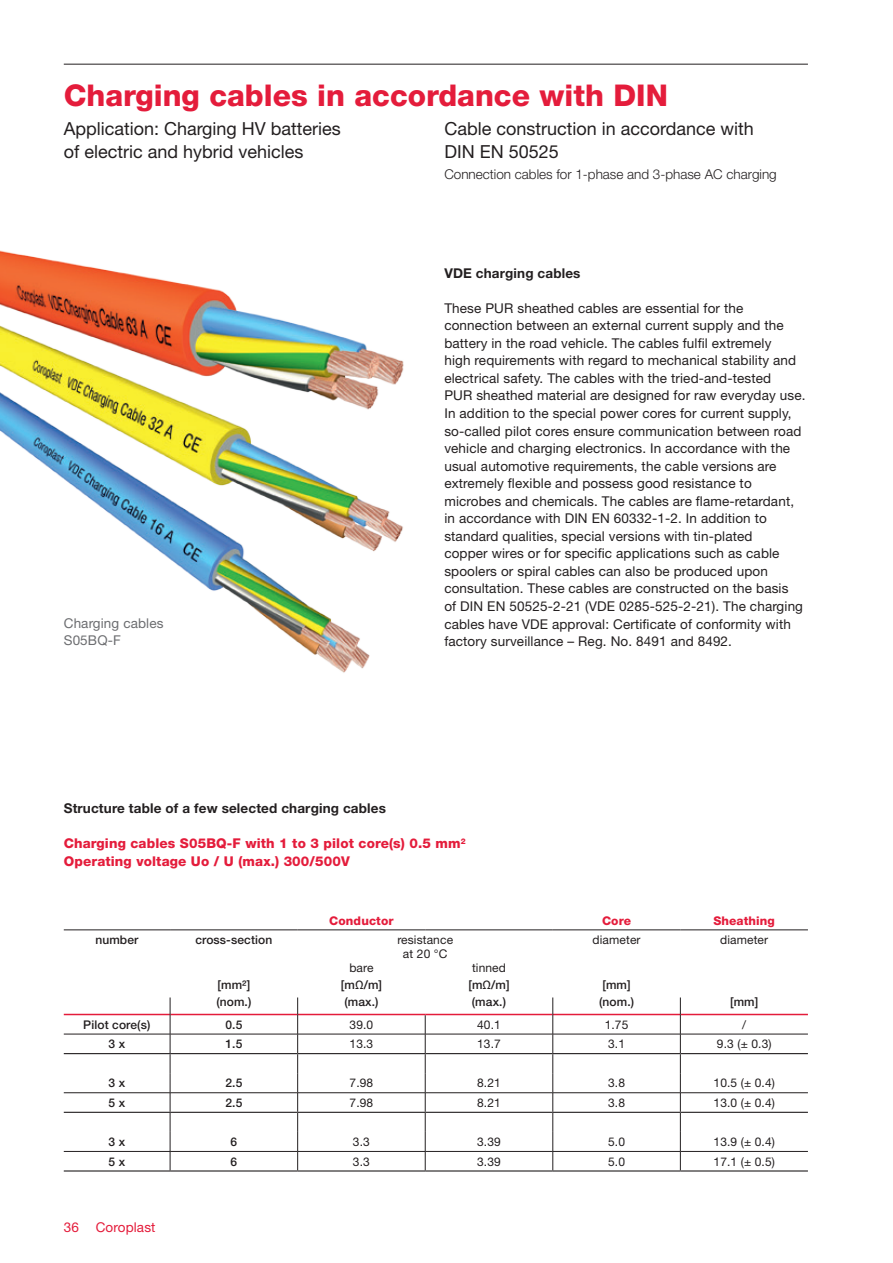
<style>
.page{position:relative;width:893px;height:1263px;background:#fff}
.page>*{position:absolute;margin:0;border:0;box-sizing:border-box;transform-origin:0 0}
.t1{font:800 30px "Helvetica Neue LT Std";color:#e41c3b}
.t2{font:18px/22.5px "Helvetica Neue LT Std";color:#231f20}
.t3{font:13.5px/17.5px "Helvetica Neue LT Std";letter-spacing:.01em;color:#231f20}
.t4{font:800 13.5px/17.5px "Helvetica Neue LT Std";letter-spacing:.01em;color:#e41c3b}
.t5{font:700 13.5px "Helvetica Neue LT Std";letter-spacing:.01em;color:#231f20}
.t6{font:300 13.5px "Helvetica Neue LT Std";color:#231f20}
.t7{font:13.5px/16.5px "Helvetica Neue LT Std";letter-spacing:.01em;color:#6c6d70}
.t8{font:13.5px "Helvetica Neue LT Std";letter-spacing:.01em;color:#e41c3b}
.t9{font:12px/14.4px "Helvetica Neue LT Std";letter-spacing:.01em;color:#231f20;text-align:center}
.t10{font:500 12px "Helvetica Neue LT Std";letter-spacing:.01em;color:#231f20}
.t11{font:800 12px "Helvetica Neue LT Std";letter-spacing:.01em;color:#e41c3b}
</style>
<div class="page">
<hr style="left:64px;top:64px;width:744px;height:1px;background:#231f20">
<img style="left:0;top:250px;width:404px;height:423px">
<hr style="left:64px;top:930px;width:106px;height:1px;background:#231f20">
<hr style="left:170px;top:930px;width:128px;height:1px;background:#231f20">
<hr style="left:298px;top:930px;width:127px;height:1px;background:#231f20">
<hr style="left:425px;top:930px;width:128px;height:1px;background:#231f20">
<hr style="left:553px;top:930px;width:127px;height:1px;background:#231f20">
<hr style="left:680px;top:930px;width:128px;height:1px;background:#231f20">
<hr style="left:64px;top:1034px;width:106px;height:1px;background:#231f20">
<hr style="left:170px;top:1034px;width:128px;height:1px;background:#231f20">
<hr style="left:298px;top:1034px;width:127px;height:1px;background:#231f20">
<hr style="left:425px;top:1034px;width:128px;height:1px;background:#231f20">
<hr style="left:553px;top:1034px;width:127px;height:1px;background:#231f20">
<hr style="left:680px;top:1034px;width:128px;height:1px;background:#231f20">
<hr style="left:64px;top:1092px;width:106px;height:1px;background:#231f20">
<hr style="left:170px;top:1092px;width:128px;height:1px;background:#231f20">
<hr style="left:298px;top:1092px;width:127px;height:1px;background:#231f20">
<hr style="left:425px;top:1092px;width:128px;height:1px;background:#231f20">
<hr style="left:553px;top:1092px;width:127px;height:1px;background:#231f20">
<hr style="left:680px;top:1092px;width:128px;height:1px;background:#231f20">
<hr style="left:64px;top:1151px;width:106px;height:1px;background:#231f20">
<hr style="left:170px;top:1151px;width:128px;height:1px;background:#231f20">
<hr style="left:298px;top:1151px;width:127px;height:1px;background:#231f20">
<hr style="left:425px;top:1151px;width:128px;height:1px;background:#231f20">
<hr style="left:553px;top:1151px;width:127px;height:1px;background:#231f20">
<hr style="left:680px;top:1151px;width:128px;height:1px;background:#231f20">
<hr style="left:64px;top:1014px;width:106px;height:1px;background:#e41c3b">
<hr style="left:170px;top:1014px;width:127px;height:1px;background:#e41c3b">
<hr style="left:298px;top:1014px;width:127px;height:1px;background:#e41c3b">
<hr style="left:425px;top:1014px;width:128px;height:1px;background:#e41c3b">
<hr style="left:553px;top:1014px;width:127px;height:1px;background:#e41c3b">
<hr style="left:681px;top:1014px;width:127px;height:1px;background:#e41c3b">
<svg style="left:425px;top:1015px;width:1px;height:155px"></svg>
<svg style="left:553px;top:997px;width:1px;height:173px"></svg>
<svg style="left:680px;top:997px;width:1px;height:173px"></svg>
<hr style="left:64px;top:1053px;width:106px;height:1px;background:#231f20">
<hr style="left:170px;top:1053px;width:128px;height:1px;background:#231f20">
<hr style="left:298px;top:1053px;width:127px;height:1px;background:#231f20">
<hr style="left:425px;top:1053px;width:128px;height:1px;background:#231f20">
<hr style="left:553px;top:1053px;width:127px;height:1px;background:#231f20">
<hr style="left:680px;top:1053px;width:128px;height:1px;background:#231f20">
<hr style="left:64px;top:1112px;width:106px;height:1px;background:#231f20">
<hr style="left:170px;top:1112px;width:128px;height:1px;background:#231f20">
<hr style="left:298px;top:1112px;width:127px;height:1px;background:#231f20">
<hr style="left:425px;top:1112px;width:128px;height:1px;background:#231f20">
<hr style="left:553px;top:1112px;width:127px;height:1px;background:#231f20">
<hr style="left:680px;top:1112px;width:128px;height:1px;background:#231f20">
<hr style="left:64px;top:1170px;width:106px;height:1px;background:#231f20">
<hr style="left:170px;top:1170px;width:128px;height:1px;background:#231f20">
<hr style="left:298px;top:1170px;width:127px;height:1px;background:#231f20">
<hr style="left:425px;top:1170px;width:128px;height:1px;background:#231f20">
<hr style="left:553px;top:1170px;width:127px;height:1px;background:#231f20">
<hr style="left:680px;top:1170px;width:128px;height:1px;background:#231f20">
<svg style="left:170px;top:997px;width:1px;height:173px"></svg>
<svg style="left:297px;top:997px;width:1px;height:173px"></svg>
<h1 class="t1" style="left:64px;top:78px;width:606px">Charging cables in accordance with DIN</h1>
<h2 class="t2" style="left:64px;top:117px;width:279px">Application: Charging HV batteries of electric and hybrid vehicles</h2>
<h2 class="t2" style="left:444px;top:117px;width:311px">Cable construction in accordance with<br>DIN EN 50525</h2>
<p class="t6" style="left:444px;top:166px;width:334px">Connection cables for 1-phase and 3-phase AC charging</p>
<p class="t7" style="left:64px;top:615px;width:101px">Charging cables<br>S05BQ-F</p>
<p class="t5" style="left:444px;top:264px;width:138px">VDE charging cables</p>
<p class="t3" style="left:444px;top:299px;width:363px">These PUR sheathed cables are essential for the connection between an external current supply and the battery in the road vehicle. The cables fulfil extremely<br>high requirements with regard to mechanical stability and electrical safety. The cables with the tried-and-tested<br>PUR sheathed material are designed for raw everyday use.<br>In addition to the special power cores for current supply, so-called pilot cores ensure communication between road vehicle and charging electronics. In accordance with the usual automotive requirements, the cable versions are extremely flexible and possess good resistance to microbes and chemicals. The cables are flame-retardant, in accordance with DIN EN 60332-1-2. In addition to standard qualities, special versions with tin-plated<br>copper wires or for specific applications such as cable spoolers or spiral cables can also be produced upon consultation. These cables are constructed on the basis<br>of DIN EN 50525-2-21 (VDE 0285-525-2-21). The charging cables have VDE approval: Certificate of conformity with factory surveillance – Reg. No. 8491 and 8492.</p>
<p class="t5" style="left:64px;top:800px;width:324px">Structure table of a few selected charging cables</p>
<p class="t4" style="left:64px;top:835px;width:403px">Charging cables S05BQ-F with 1 to 3 pilot core(s) 0.5 mm<sup>2<br></sup>Operating voltage Uo / U (max.) 300/500V</p>
<p class="t11" style="left:329px;top:913px;width:66px">Conductor</p>
<p class="t11" style="left:602px;top:913px;width:31px">Core</p>
<p class="t11" style="left:713px;top:913px;width:63px">Sheathing</p>
<p class="t10" style="left:95px;top:932px;width:45px">number</p>
<p class="t10" style="left:195px;top:932px;width:78px">cross-section</p>
<p class="t9" style="left:397px;top:932px;width:57px">resistance at 20 °C</p>
<p class="t9" style="left:593px;top:932px;width:49px">diameter</p>
<p class="t9" style="left:720px;top:932px;width:49px">diameter</p>
<p class="t9" style="left:349px;top:960px;width:26px">bare</p>
<p class="t9" style="left:472px;top:960px;width:35px">tinned</p>
<p class="t10" style="left:217px;top:978px;width:34px">[mm²]</p>
<p class="t10" style="left:341px;top:978px;width:43px">[mΩ/m]</p>
<p class="t10" style="left:468px;top:978px;width:43px">[mΩ/m]</p>
<p class="t10" style="left:602px;top:978px;width:30px">[mm]</p>
<p class="t10" style="left:216px;top:995px;width:37px">(nom.)</p>
<p class="t10" style="left:344px;top:995px;width:36px">(max.)</p>
<p class="t10" style="left:472px;top:995px;width:36px">(max.)</p>
<p class="t10" style="left:599px;top:995px;width:37px">(nom.)</p>
<p class="t10" style="left:730px;top:995px;width:30px">[mm]</p>
<p class="t10" style="left:83px;top:1017px;width:69px">Pilot core(s)</p>
<p class="t10" style="left:225px;top:1017px;width:18px">0.5</p>
<p class="t9" style="left:350px;top:1017px;width:25px">39.0</p>
<p class="t9" style="left:477px;top:1017px;width:25px">40.1</p>
<p class="t9" style="left:605px;top:1017px;width:25px">1.75</p>
<p class="t9" style="left:742px;top:1017px;width:5px">/</p>
<p class="t10" style="left:108px;top:1037px;width:18px">3 x</p>
<p class="t10" style="left:225px;top:1037px;width:18px">1.5</p>
<p class="t9" style="left:350px;top:1036px;width:25px">13.3</p>
<p class="t9" style="left:477px;top:1036px;width:25px">13.7</p>
<p class="t9" style="left:608px;top:1036px;width:18px">3.1</p>
<p class="t9" style="left:717px;top:1036px;width:56px">9.3 (± 0.3)</p>
<p class="t10" style="left:108px;top:1076px;width:18px">3 x</p>
<p class="t10" style="left:225px;top:1076px;width:18px">2.5</p>
<p class="t9" style="left:350px;top:1075px;width:25px">7.98</p>
<p class="t9" style="left:477px;top:1075px;width:25px">8.21</p>
<p class="t9" style="left:608px;top:1075px;width:18px">3.8</p>
<p class="t9" style="left:713px;top:1075px;width:63px">10.5 (± 0.4)</p>
<p class="t10" style="left:108px;top:1095px;width:18px">5 x</p>
<p class="t10" style="left:225px;top:1095px;width:18px">2.5</p>
<p class="t9" style="left:350px;top:1095px;width:25px">7.98</p>
<p class="t9" style="left:477px;top:1095px;width:25px">8.21</p>
<p class="t9" style="left:608px;top:1095px;width:18px">3.8</p>
<p class="t9" style="left:713px;top:1095px;width:63px">13.0 (± 0.4)</p>
<p class="t10" style="left:108px;top:1134px;width:18px">3 x</p>
<p class="t10" style="left:231px;top:1134px;width:8px">6</p>
<p class="t9" style="left:353px;top:1134px;width:18px">3.3</p>
<p class="t9" style="left:477px;top:1134px;width:25px">3.39</p>
<p class="t9" style="left:608px;top:1134px;width:18px">5.0</p>
<p class="t9" style="left:713px;top:1134px;width:63px">13.9 (± 0.4)</p>
<p class="t10" style="left:108px;top:1154px;width:18px">5 x</p>
<p class="t10" style="left:231px;top:1154px;width:8px">6</p>
<p class="t9" style="left:353px;top:1154px;width:18px">3.3</p>
<p class="t9" style="left:477px;top:1154px;width:25px">3.39</p>
<p class="t9" style="left:608px;top:1154px;width:18px">5.0</p>
<p class="t9" style="left:713px;top:1154px;width:63px">17.1 (± 0.5)</p>
<p class="t8" style="left:64px;top:1219px;width:93px">36 Coroplast</p>
</div>
